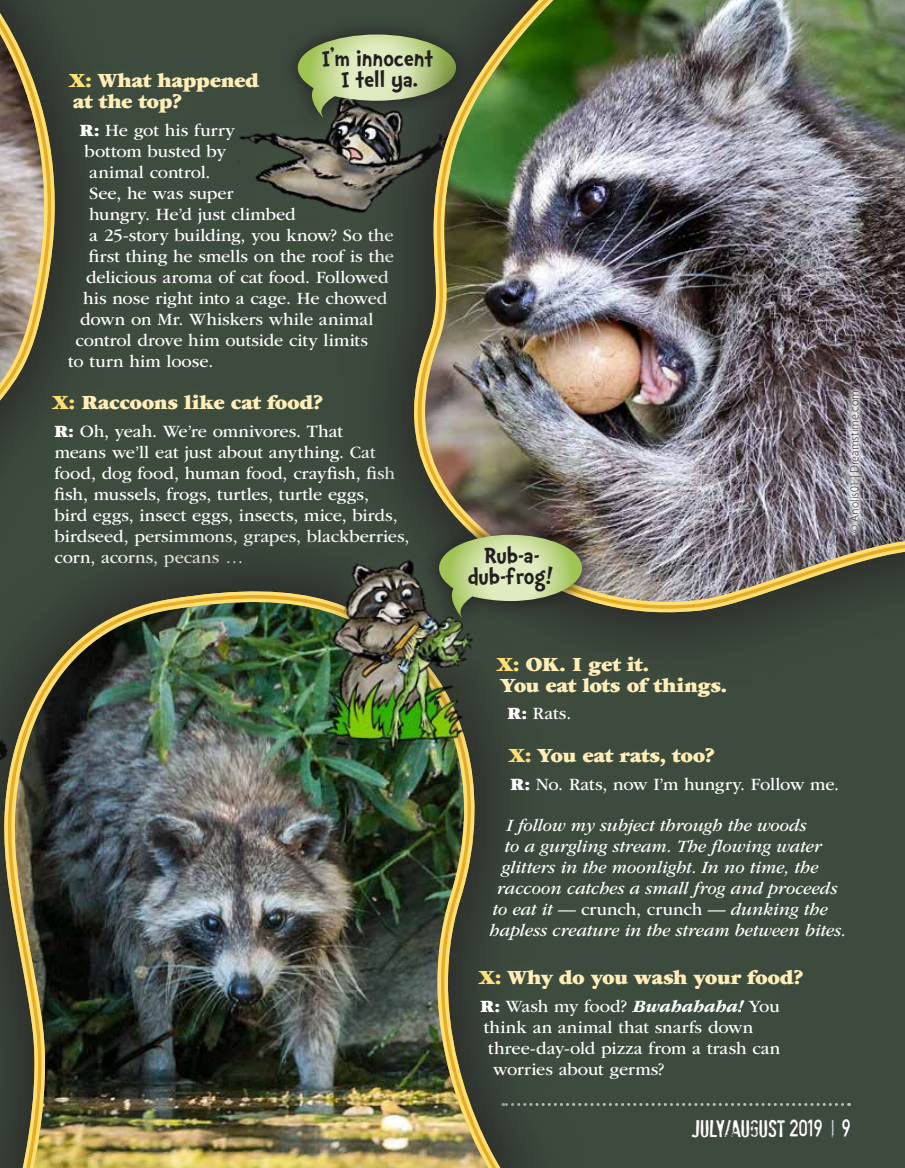
<style>
.page{position:relative;width:905px;height:1168px;background:#fff}
.page>*{position:absolute;margin:0;border:0;box-sizing:border-box;transform-origin:0 0}
.t1{font:700 27px/21px "Doctor Soos";letter-spacing:-.025em;color:#231f20;text-align:center}
.Feature_-_no_indent{font:21px/21px "ITC Garamond Std Ult";letter-spacing:-.02em;color:#ffeeb8}
.t2{font:21px "Stam Pete";color:#fff}
.Feature_-_no_indent-2{font:18px/21px "ITC Garamond Std";color:#fff}
.Feature_-_no_indent-3{font:italic 18px "ITC Garamond Std";letter-spacing:-.005em;color:#fff}
.t3{font:300 12px "Myriad Pro";letter-spacing:.005em;color:#231f20}
.s1{color:#ffe075}
.s2{font-family:"ITC Garamond Std Ult"}
.s3{font-style:normal}
.s4{font-weight:700;font-style:italic}
.s5{color:#d1d3d4}
</style>
<div class="page">
<div style="left:0;top:0;width:904px;height:1167px;background:#3d4b3e"></div>
<svg style="left:0;top:0;width:49px;height:450px"></svg>
<div style="left:24px;top:42px;width:460px;height:553px;background:#505d4a;opacity:.3"></div>
<img style="left:222px;top:85px;width:117px;height:132px">
<div style="left:279px;top:16px;width:195px;height:118px;background:#3d4b3e"></div>
<svg style="left:298px;top:34px;width:41px;height:84px"></svg>
<div style="left:339px;top:0;width:565px;height:688px;background:#231f20;opacity:.75"></div>
<img style="left:393px;top:0;width:511px;height:616px">
<div style="left:843px;top:385px;width:23px;height:153px;background:#fff;opacity:.9"></div>
<div style="left:0;top:515px;width:589px;height:652px;background:#3c4a3d"></div>
<svg style="left:4px;top:572px;width:517px;height:595px"></svg>
<img style="left:12px;top:580px;width:494px;height:587px">
<div style="left:295px;top:532px;width:575px;height:575px;background:#505d4a;opacity:.3"></div>
<img style="left:320px;top:549px;width:160px;height:206px">
<div style="left:421px;top:516px;width:179px;height:118px;background:#231f20;opacity:.85"></div>
<svg style="left:439px;top:535px;width:143px;height:83px"></svg>
<h1 class="t1" style="left:321px;top:49px;width:113px">I’m innocent<br>I tell ya.</h1>
<p class="Feature_-_no_indent" style="left:69px;top:69px;width:191px"><span class="s1">X:</span> What happened at the top?</p>
<p class="Feature_-_no_indent-2" style="left:80px;top:120px;width:157px"><span class="s2">R:</span> He got his furry</p>
<p class="Feature_-_no_indent-2" style="left:85px;top:141px;width:143px">bottom busted by</p>
<p class="Feature_-_no_indent-2" style="left:89px;top:162px;width:123px">animal control.</p>
<p class="Feature_-_no_indent-2" style="left:89px;top:183px;width:146px">See, he was super</p>
<p class="Feature_-_no_indent-2" style="left:89px;top:204px;width:208px">hungry. He’d just climbed</p>
<p class="Feature_-_no_indent-2" style="left:89px;top:225px;width:306px">a 25-story building, you know? So the</p>
<p class="Feature_-_no_indent-2" style="left:89px;top:246px;width:306px">first thing he smells on the roof is the</p>
<p class="Feature_-_no_indent-2" style="left:86px;top:267px;width:304px">delicious aroma of cat food. Followed</p>
<p class="Feature_-_no_indent-2" style="left:83px;top:288px;width:306px">his nose right into a cage. He chowed</p>
<p class="Feature_-_no_indent-2" style="left:80px;top:309px;width:295px">down on Mr. Whiskers while animal</p>
<p class="Feature_-_no_indent-2" style="left:76px;top:330px;width:294px">control drove him outside city limits</p>
<p class="Feature_-_no_indent-2" style="left:68px;top:351px;width:147px">to turn him loose.</p>
<p class="Feature_-_no_indent" style="left:53px;top:392px;width:272px"><span class="s1">X:</span> Raccoons like cat food?</p>
<p class="Feature_-_no_indent-2" style="left:54px;top:421px;width:357px"><span class="s2">R:</span> Oh, yeah. We’re omnivores. That<br>means we’ll eat just about anything. Cat food, dog food, human food, crayfish, fish fish, mussels, frogs, turtles, turtle eggs,<br>bird eggs, insect eggs, insects, mice, birds, birdseed, persimmons, grapes, blackberries, corn, acorns, pecans …</p>
<h1 class="t1" style="left:467px;top:546px;width:88px">Rub-a&shy;dub-frog!</h1>
<p class="t3" style="left:847px;top:532px;width:144px;rotate:-90deg">© Anolis01 | Dreamstime.com</p>
<p class="Feature_-_no_indent" style="left:496px;top:653px;width:232px"><span class="s1">X:</span> OK. I get it.<br>You eat lots of things.</p>
<p class="Feature_-_no_indent-2" style="left:507px;top:703px;width:66px"><span class="s2">R:</span> Rats.</p>
<p class="Feature_-_no_indent" style="left:508px;top:744px;width:208px"><span class="s1">X:</span> You eat rats, too?</p>
<p class="Feature_-_no_indent-2" style="left:510px;top:773px;width:330px"><span class="s2">R:</span> No. Rats, now I’m hungry. Follow me.</p>
<p class="Feature_-_no_indent-3" style="left:506px;top:815px;width:301px">I follow my subject through the woods</p>
<p class="Feature_-_no_indent-3" style="left:504px;top:836px;width:318px">to a gurgling stream. The flowing water</p>
<p class="Feature_-_no_indent-3" style="left:501px;top:857px;width:318px">glitters in the moonlight. In no time, the</p>
<p class="Feature_-_no_indent-3" style="left:497px;top:878px;width:342px">raccoon catches a small frog and proceeds</p>
<p class="Feature_-_no_indent-3" style="left:492px;top:899px;width:336px">to eat it — <span class="s3">crunch, crunch</span> — dunking the</p>
<p class="Feature_-_no_indent-3" style="left:489px;top:920px;width:358px">hapless creature in the stream between bites.</p>
<p class="Feature_-_no_indent" style="left:478px;top:966px;width:326px"><span class="s1">X:</span> Why do you wash your food?</p>
<p class="Feature_-_no_indent-2" style="left:480px;top:995px;width:301px"><span class="s2">R:</span> Wash my food? <span class="s4">Bwahahaha!</span> You</p>
<p class="Feature_-_no_indent-2" style="left:484px;top:1016px;width:271px">think an animal that snarfs down</p>
<p class="Feature_-_no_indent-2" style="left:488px;top:1037px;width:293px">three-day-old pizza from a trash can</p>
<p class="Feature_-_no_indent-2" style="left:493px;top:1058px;width:173px">worries about germs?</p>
<p class="t2" style="left:691px;top:1111px;width:161px">JULY/AUGUST <sup>2019</sup> <span class="s5">I</span> <sup>9</sup></p>
</div>
